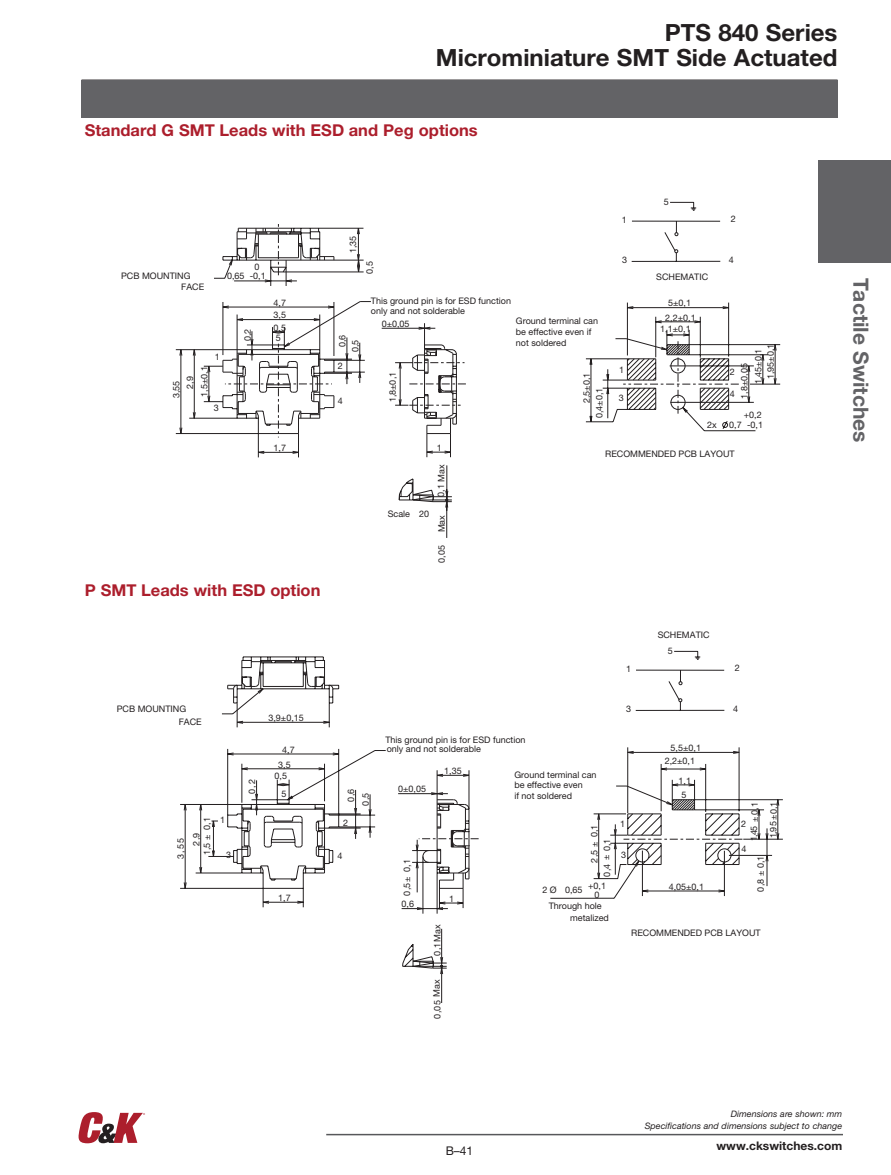
<style>
.page{position:relative;width:891px;height:1175px;background:#fff}
.page>*{position:absolute;margin:0;border:0;box-sizing:border-box;transform-origin:0 0}
.t1{font:700 23.7px/25.2px "Helvetica Neue LT Std";color:#231f20;text-align:right}
.t2{font:700 21px "Helvetica Neue LT Std";color:#636366}
.t3{font:700 16.35px "Helvetica Neue LT Std";color:#ac1e2c}
.t4{font:12px "Helvetica Neue LT Std";color:#231f20}
.t5{font:700 11.85px "Helvetica Neue LT Std";color:#231f20}
.t6{font:9px/10.8px "Helvetica Neue";color:#231f20}
.t7{font:italic 8.85px/11.9px "Helvetica Neue LT Std";color:#231f20;text-align:right}
</style>
<div class="page">
<hr style="left:326px;top:1133px;width:517px;height:2px;background:#57585a">
<svg style="left:79px;top:1112px;width:66px;height:31px"></svg>
<div style="left:82px;top:80px;width:756px;height:38px;background:#636366"></div>
<svg style="left:585px;top:302px;width:195px;height:130px"></svg>
<svg style="left:176px;top:231px;width:61px;height:204px"></svg>
<svg style="left:237px;top:228px;width:215px;height:310px"></svg>
<svg style="left:395px;top:418px;width:62px;height:39px"></svg>
<svg style="left:243px;top:232px;width:442px;height:186px"></svg>
<svg style="left:180px;top:651px;width:545px;height:238px"></svg>
<svg style="left:222px;top:656px;width:247px;height:252px"></svg>
<svg style="left:398px;top:896px;width:327px;height:107px"></svg>
<svg style="left:233px;top:681px;width:550px;height:215px"></svg>
<div style="left:819px;top:160px;width:72px;height:102px;background:#636366"></div>
<h1 class="t1" style="left:436px;top:20px;width:403px">PTS 840 Series<br>Microminiature SMT Side Actuated</h1>
<h3 class="t3" style="left:85px;top:120px;width:395px">Standard G SMT Leads with ESD and Peg options</h3>
<p class="t6" style="left:181px;top:270px;width:24px;text-indent:-60px">PCB MOUNTING<br>FACE</p>
<p class="t6" style="left:215px;top:351px;width:7px">1</p>
<p class="t6" style="left:199px;top:397px;width:32px;rotate:-90deg">1,5±0,1</p>
<p class="t6" style="left:184px;top:389px;width:14px;rotate:-90deg">2,9</p>
<p class="t6" style="left:171px;top:398px;width:19px;rotate:-90deg">3,55</p>
<p class="t6" style="left:214px;top:402px;width:7px">3</p>
<p class="t6" style="left:348px;top:253px;width:19px;rotate:-90deg">1,35</p>
<p class="t6" style="left:227px;top:270px;width:19px">0,65</p>
<p class="t6" style="left:250px;top:262px;width:18px;line-height:8.9px;text-align:center">0 -0,1</p>
<p class="t6" style="left:364px;top:274px;width:14px;rotate:-90deg">0,5</p>
<p class="t6" style="left:664px;top:196px;width:7px">5</p>
<p class="t6" style="left:622px;top:214px;width:7px">1</p>
<p class="t6" style="left:731px;top:213px;width:7px">2</p>
<p class="t6" style="left:622px;top:255px;width:7px">3</p>
<p class="t6" style="left:729px;top:254px;width:7px">4</p>
<p class="t6" style="left:656px;top:271px;width:53px">SCHEMATIC</p>
<p class="t6" style="left:242px;top:341px;width:14px;rotate:-90deg">0,2</p>
<p class="t6" style="left:371px;top:296px;width:142px;line-height:9.6px">This ground pin is for ESD function only and not solderable</p>
<p class="t6" style="left:274px;top:296px;width:14px;line-height:12.6px">4,7<br>3,5</p>
<p class="t6" style="left:668px;top:298px;width:24px">5±0,1</p>
<p class="t6" style="left:665px;top:312px;width:32px">2,2±0,1</p>
<p class="t6" style="left:516px;top:315px;width:84px">Ground terminal can be effective even if not soldered</p>
<p class="t6" style="left:382px;top:318px;width:29px">0±0,05</p>
<p class="t6" style="left:274px;top:322px;width:14px">0,5</p>
<p class="t6" style="left:660px;top:323px;width:32px">1,1±0,1</p>
<p class="t6" style="left:276px;top:332px;width:7px">5</p>
<p class="t6" style="left:336px;top:352px;width:19px;line-height:12.9px;text-align:center;rotate:-90deg">0,6<br>0,5</p>
<p class="t6" style="left:752px;top:384px;width:42px;line-height:12.3px;text-align:center;rotate:-90deg">1,45±0,1<br>1,95±0,1</p>
<p class="t6" style="left:338px;top:360px;width:7px">2</p>
<p class="t6" style="left:739px;top:399px;width:37px;rotate:-90deg">1,8±0,05</p>
<p class="t6" style="left:619px;top:364px;width:7px">1</p>
<p class="t6" style="left:730px;top:366px;width:7px">2</p>
<p class="t6" style="left:619px;top:392px;width:7px">3</p>
<p class="t6" style="left:387px;top:402px;width:32px;rotate:-90deg">1,8±0,1</p>
<p class="t6" style="left:581px;top:403px;width:32px;rotate:-90deg">2,5±0,1</p>
<p class="t6" style="left:594px;top:418px;width:32px;rotate:-90deg">0,4±0,1</p>
<p class="t6" style="left:730px;top:389px;width:7px">4</p>
<p class="t6" style="left:338px;top:396px;width:7px">4</p>
<p class="t6" style="left:707px;top:419px;width:11px">2x</p>
<p class="t6" style="left:729px;top:419px;width:14px">0,7</p>
<p class="t6" style="left:744px;top:410px;width:21px;line-height:9.8px;text-align:center">+0,2 -0,1</p>
<p class="t6" style="left:274px;top:442px;width:14px">1,7</p>
<p class="t6" style="left:388px;top:508px;width:43px">Scale 20</p>
<p class="t6" style="left:437px;top:442px;width:7px">1</p>
<p class="t6" style="left:436px;top:497px;width:34px;rotate:-90deg">0,1 Max</p>
<p class="t6" style="left:436px;top:532px;width:19px;rotate:-90deg">Max</p>
<p class="t6" style="left:436px;top:563px;width:19px;rotate:-90deg">0,05</p>
<p class="t6" style="left:605px;top:448px;width:131px">RECOMMENDED PCB LAYOUT</p>
<h3 class="t3" style="left:85px;top:580px;width:237px">P SMT Leads with ESD option</h3>
<p class="t6" style="left:179px;top:702px;width:24px;line-height:12.9px;text-indent:-62px">PCB MOUNTING<br>FACE</p>
<p class="t6" style="left:201px;top:830px;width:14px;rotate:-90deg">0,1</p>
<p class="t6" style="left:201px;top:855px;width:23px;rotate:-90deg">1 5, ±</p>
<p class="t6" style="left:173px;top:845px;width:14px;line-height:15.6px;text-indent:-14px;rotate:-90deg">3 5, 5<br>2 9,</p>
<p class="t6" style="left:220px;top:814px;width:7px">1</p>
<p class="t6" style="left:226px;top:849px;width:7px">3</p>
<p class="t6" style="left:247px;top:794px;width:16px;rotate:-90deg">0 2,</p>
<p class="t6" style="left:268px;top:712px;width:37px">3,9±0,15</p>
<p class="t6" style="left:282px;top:744px;width:14px">4,7</p>
<p class="t6" style="left:278px;top:758px;width:14px">3,5</p>
<p class="t6" style="left:275px;top:770px;width:14px">0,5</p>
<p class="t6" style="left:282px;top:788px;width:7px">5</p>
<p class="t6" style="left:278px;top:892px;width:14px">1,7</p>
<p class="t6" style="left:658px;top:629px;width:53px">SCHEMATIC</p>
<p class="t6" style="left:668px;top:645px;width:7px">5</p>
<p class="t6" style="left:385px;top:735px;width:142px;line-height:8.9px">This ground pin is for ESD function only and not solderable</p>
<p class="t6" style="left:626px;top:663px;width:7px">1</p>
<p class="t6" style="left:735px;top:662px;width:7px">2</p>
<p class="t6" style="left:626px;top:703px;width:7px">3</p>
<p class="t6" style="left:733px;top:703px;width:7px">4</p>
<p class="t6" style="left:671px;top:742px;width:32px">5,5±0,1</p>
<p class="t6" style="left:665px;top:755px;width:32px">2,2±0,1</p>
<p class="t6" style="left:344px;top:806px;width:19px;line-height:14.5px;text-align:center;rotate:-90deg">0 6,<br>0 5,</p>
<p class="t6" style="left:398px;top:783px;width:29px">0±0,05</p>
<p class="t6" style="left:343px;top:817px;width:7px">2</p>
<p class="t6" style="left:444px;top:765px;width:19px">1,35</p>
<p class="t6" style="left:337px;top:850px;width:7px">4</p>
<p class="t6" style="left:402px;top:872px;width:14px;rotate:-90deg">0,1</p>
<p class="t6" style="left:402px;top:895px;width:21px;rotate:-90deg">0 5, ±</p>
<p class="t6" style="left:402px;top:898px;width:14px">0,6</p>
<p class="t6" style="left:449px;top:893px;width:7px">1</p>
<p class="t6" style="left:432px;top:956px;width:33px;rotate:-90deg">0 1, Max</p>
<p class="t6" style="left:432px;top:1018px;width:41px;rotate:-90deg">0 0, 5 Max</p>
<p class="t6" style="left:514px;top:769px;width:84px">Ground terminal can be effective even<br>if not soldered</p>
<p class="t6" style="left:679px;top:775px;width:14px">1,1</p>
<p class="t6" style="left:681px;top:788px;width:7px">5</p>
<p class="t6" style="left:744px;top:838px;width:38px;line-height:19.4px;text-indent:-3px;rotate:-90deg">1,45<br>9,1 5±0,1</p>
<p class="t6" style="left:749px;top:821px;width:21px;rotate:-90deg">± 0,1</p>
<p class="t6" style="left:620px;top:818px;width:7px">1</p>
<p class="t6" style="left:741px;top:818px;width:7px">2</p>
<p class="t6" style="left:621px;top:849px;width:7px">3</p>
<p class="t6" style="left:589px;top:837px;width:14px;rotate:-90deg">0,1</p>
<p class="t6" style="left:589px;top:863px;width:23px;rotate:-90deg">2 5, ±</p>
<p class="t6" style="left:601px;top:876px;width:40px;rotate:-90deg">0 4, ± 0,1</p>
<p class="t6" style="left:741px;top:842px;width:7px">4</p>
<p class="t6" style="left:755px;top:892px;width:38px;rotate:-90deg">0 8, ± 0 1,</p>
<p class="t6" style="left:595px;top:884px;width:13px;line-height:6.8px;text-indent:-29px">0,65 +0,1<br>0</p>
<p class="t6" style="left:669px;top:881px;width:37px">4,05±0,1</p>
<p class="t6" style="left:549px;top:882px;width:55px;line-height:15.5px;text-indent:-6px">2 Ø<br>Through hole</p>
<p class="t6" style="left:570px;top:911px;width:40px">metalized</p>
<p class="t6" style="left:631px;top:927px;width:131px">RECOMMENDED PCB LAYOUT</p>
<h2 class="t2" style="left:874px;top:277px;width:167px;rotate:90deg">Tactile Switches</h2>
<h3 class="t4" style="left:446px;top:1143px;width:29px">B–41</h3>
<p class="t7" style="left:645px;top:1107px;width:199px">Dimensions are shown: mm<br>Specifications and dimensions subject to change</p>
<h3 class="t5" style="left:717px;top:1138px;width:127px">www.ckswitches.com</h3>
</div>
